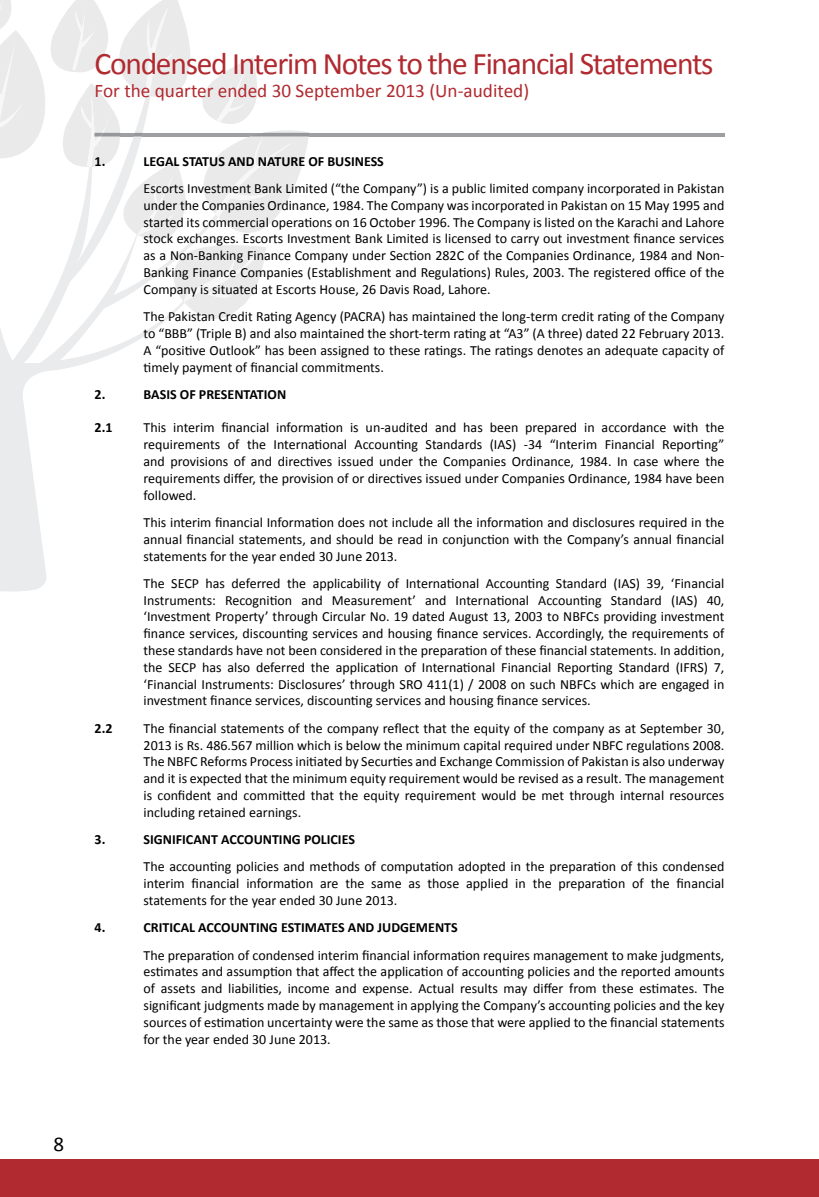
<style>
.page{position:relative;width:819px;height:1197px;background:#fff}
.page>*{position:absolute;margin:0;border:0;box-sizing:border-box;transform-origin:0 0}
.t1{font:31.5px "Calibri";letter-spacing:-.04em;color:#b02a30}
.t2{font:21px "Calibri";color:#000}
.t3{font:19.25px "Calibri";color:#b02a30}
.t4{font:14px/16.8px "Calibri";color:#000;text-align:justify}
.t5{font:700 14px "Calibri";color:#000}
</style>
<div class="page">
<hr style="left:94px;top:133px;width:631px;height:3px;background:#9d9fa2">
<div style="left:0;top:1160px;width:819px;height:37px;background:#b02a30"></div>
<svg style="left:0;top:239px;width:197px;height:353px"></svg>
<svg style="left:0;top:0;width:309px;height:239px"></svg>
<svg style="left:159px;top:245px;width:107px;height:74px"></svg>
<h1 class="t1" style="left:95px;top:44px;width:621px">Condensed Interim Notes to the Financial Statements</h1>
<h3 class="t3" style="left:95px;top:79px;width:436px">For the quarter ended 30 September 2013 (Un-audited)</h3>
<p class="t5" style="left:95px;top:152px;width:12px">1.</p>
<p class="t5" style="left:144px;top:152px;width:242px">LEGAL STATUS AND NATURE OF BUSINESS</p>
<p class="t4" style="left:144px;top:179px;width:582px">Escorts Investment Bank Limited (“the Company”) is a public limited company incorporated in Pakistan under the Companies Ordinance, 1984. The Company was incorporated in Pakistan on 15 May 1995 and started its commercial operations on 16 October 1996. The Company is listed on the Karachi and Lahore stock exchanges. Escorts Investment Bank Limited is licensed to carry out investment finance services as a Non-Banking Finance Company under Section 282C of the Companies Ordinance, 1984 and Non-Banking Finance Companies (Establishment and Regulations) Rules, 2003. The registered office of the Company is situated at Escorts House, 26 Davis Road, Lahore.</p>
<p class="t4" style="left:144px;top:307px;width:582px">The Pakistan Credit Rating Agency (PACRA) has maintained the long-term credit rating of the Company to “BBB” (Triple B) and also maintained the short-term rating at “A3” (A three) dated 22 February 2013.<br>A “positive Outlook” has been assigned to these ratings. The ratings denotes an adequate capacity of timely payment of financial commitments.</p>
<p class="t5" style="left:95px;top:386px;width:12px">2.</p>
<p class="t5" style="left:144px;top:386px;width:144px">BASIS OF PRESENTATION</p>
<p class="t5" style="left:95px;top:419px;width:19px">2.1</p>
<p class="t4" style="left:144px;top:419px;width:582px">This interim financial information is un-audited and has been prepared in accordance with the requirements of the International Accounting Standards (IAS) -34 “Interim Financial Reporting” and provisions of and directives issued under the Companies Ordinance, 1984. In case where the requirements differ, the provision of or directives issued under Companies Ordinance, 1984 have been followed.</p>
<p class="t4" style="left:144px;top:513px;width:582px">This interim financial Information does not include all the information and disclosures required in the annual financial statements, and should be read in conjunction with the Company’s annual financial statements for the year ended 30 June 2013.</p>
<p class="t4" style="left:144px;top:574px;width:582px">The SECP has deferred the applicability of International Accounting Standard (IAS) 39, ‘Financial Instruments: Recognition and Measurement’ and International Accounting Standard (IAS) 40, ‘Investment Property’ through Circular No. 19 dated August 13, 2003 to NBFCs providing investment finance services, discounting services and housing finance services. Accordingly, the requirements of these standards have not been considered in the preparation of these financial statements. In addition, the SECP has also deferred the application of International Financial Reporting Standard (IFRS) 7, ‘Financial Instruments: Disclosures’ through SRO 411(1) / 2008 on such NBFCs which are engaged in investment finance services, discounting services and housing finance services.</p>
<p class="t5" style="left:95px;top:719px;width:19px">2.2</p>
<p class="t4" style="left:144px;top:719px;width:582px">The financial statements of the company reflect that the equity of the company as at September 30, 2013 is Rs. 486.567 million which is below the minimum capital required under NBFC regulations 2008.<br>The NBFC Reforms Process initiated by Securties and Exchange Commission of Pakistan is also underway and it is expected that the minimum equity requirement would be revised as a result. The management is confident and committed that the equity requirement would be met through internal resources including retained earnings.</p>
<p class="t5" style="left:95px;top:831px;width:12px">3.</p>
<p class="t5" style="left:144px;top:831px;width:213px">SIGNIFICANT ACCOUNTING POLICIES</p>
<p class="t4" style="left:144px;top:858px;width:582px">The accounting policies and methods of computation adopted in the preparation of this condensed interim financial information are the same as those applied in the preparation of the financial statements for the year ended 30 June 2013.</p>
<p class="t5" style="left:95px;top:919px;width:12px">4.</p>
<p class="t5" style="left:144px;top:919px;width:316px">CRITICAL ACCOUNTING ESTIMATES AND JUDGEMENTS</p>
<p class="t4" style="left:144px;top:946px;width:582px">The preparation of condensed interim financial information requires management to make judgments, estimates and assumption that affect the application of accounting policies and the reported amounts of assets and liabilities, income and expense. Actual results may differ from these estimates. The significant judgments made by management in applying the Company’s accounting policies and the key sources of estimation uncertainty were the same as those that were applied to the financial statements for the year ended 30 June 2013.</p>
<h2 class="t2" style="left:53px;top:1131px;width:12px">8</h2>
</div>
